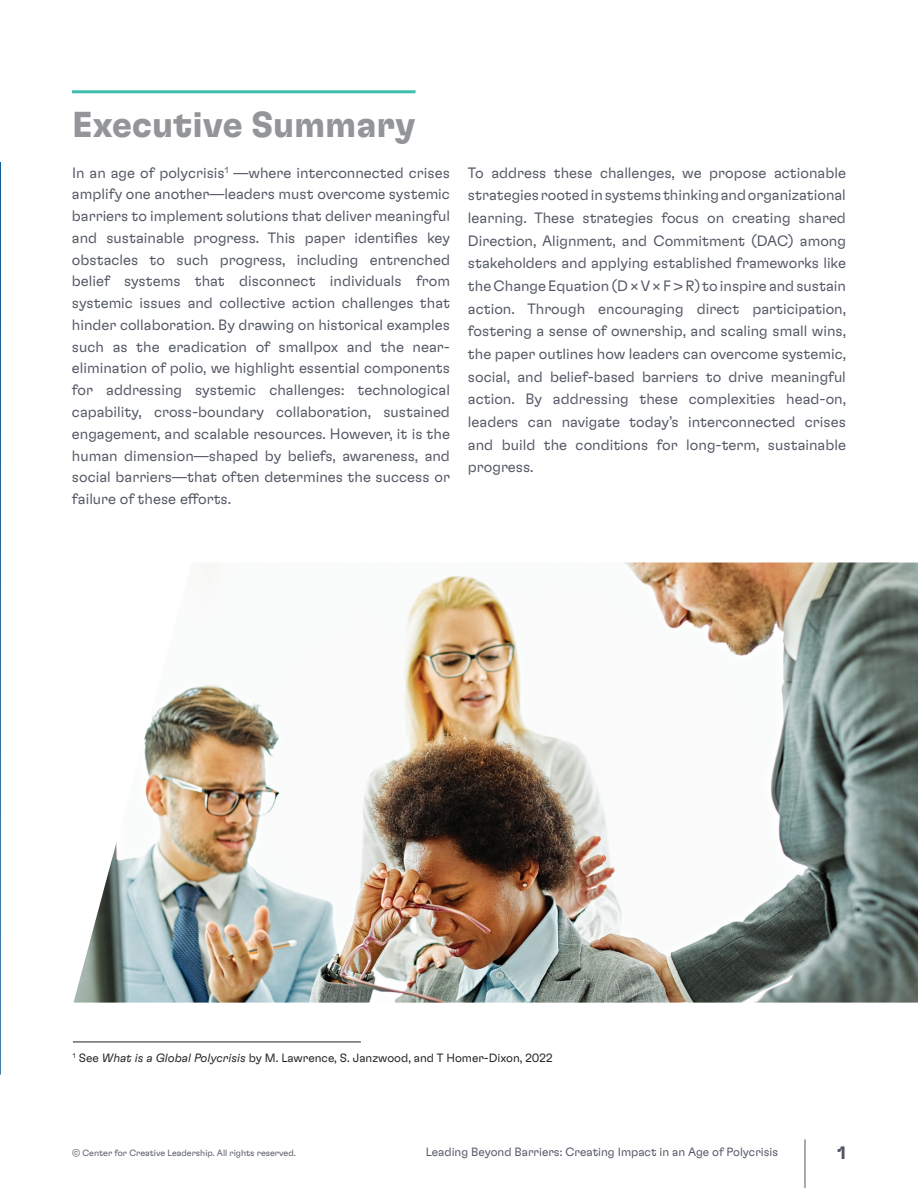
<style>
.page{position:relative;width:918px;height:1188px;background:#fff}
.page>*{position:absolute;margin:0;border:0;box-sizing:border-box;transform-origin:0 0}
.t1{font:700 36px "GT Flexa";color:#939598}
.t2{font:700 18px "GT Flexa";color:#515662}
.t3{font:300 15px/21.8px "GT Flexa";color:#515662;text-align:justify}
.t4{font:300 12px "GT Flexa";color:#231f20}
.t5{font:300 12px "GT Flexa";color:#515662}
.t6{font:300 9px "GT Flexa";color:#515662}
.s1{font-style:italic}
</style>
<div class="page">
<hr style="left:805px;top:1139px;width:1px;height:49px;background:#515662">
<hr style="left:0;top:162px;width:1px;height:913px;background:#004f8f">
<hr style="left:72px;top:90px;width:344px;height:3px;background:#3dbeae">
<hr style="left:73px;top:1042px;width:288px;height:1px;background:#231f20">
<img style="left:74px;top:562px;width:844px;height:441px">
<h1 class="t1" style="left:72px;top:102px;width:345px">Executive Summary</h1>
<p class="t3" style="left:72px;top:161px;width:380px">In an age of polycrisis<sup>1</sup> —where interconnected crises amplify one another—leaders must overcome systemic barriers to implement solutions that deliver meaningful and sustainable progress. This paper identifies key obstacles to such progress, including entrenched belief systems that disconnect individuals from systemic issues and collective action challenges that hinder collaboration. By drawing on historical examples such as the eradication of smallpox and the near&shy;elimination of polio, we highlight essential components for addressing systemic challenges: technological capability, cross-boundary collaboration, sustained engagement, and scalable resources. However, it is the human dimension—shaped by beliefs, awareness, and social barriers—that often determines the success or failure of these efforts.</p>
<p class="t3" style="left:468px;top:161px;width:380px;line-height:22.6px">To address these challenges, we propose actionable strategies rooted in systems thinking and organizational learning. These strategies focus on creating shared Direction, Alignment, and Commitment (DAC) among stakeholders and applying established frameworks like the Change Equation (D × V × F &gt; R) to inspire and sustain action. Through encouraging direct participation, fostering a sense of ownership, and scaling small wins, the paper outlines how leaders can overcome systemic, social, and belief-based barriers to drive meaningful action. By addressing these complexities head-on, leaders can navigate today’s interconnected crises and build the conditions for long-term, sustainable progress.</p>
<p class="t4" style="left:73px;top:1051px;width:481px"><sup>1</sup> See <span class="s1">What is a Global Polycrisis</span> by M. Lawrence, S. Janzwood, and T Homer-Dixon, 2022</p>
<p class="t6" style="left:72px;top:1147px;width:225px">© Center for Creative Leadership. All rights reserved.</p>
<p class="t5" style="left:426px;top:1145px;width:354px">Leading Beyond Barriers: Creating Impact in an Age of Polycrisis</p>
<p class="t2" style="left:837px;top:1142px;width:10px">1</p>
</div>
